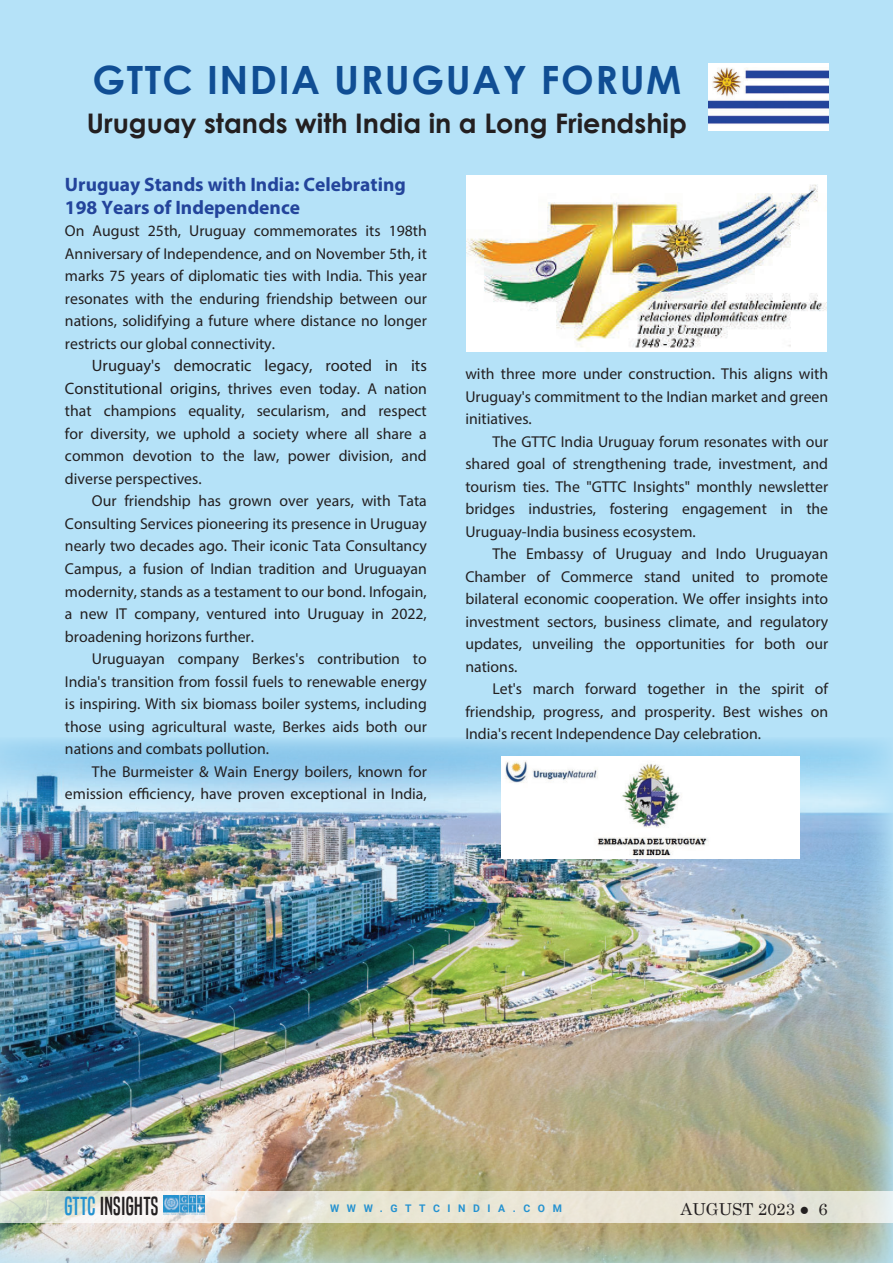
<style>
.page{position:relative;width:893px;height:1263px;background:#b5e2f8}
.page>*{position:absolute;margin:0;border:0;box-sizing:border-box;transform-origin:0 0}
.t1{font:700 39px "Century Gothic";letter-spacing:.04em;color:#104e94}
.t2{font:700 27px "Century Gothic";color:#231f20}
.t3{font:24.3px "Built Titling Rg";letter-spacing:.02em;color:#231f20}
.t4{font:700 19.5px/23.4px "Myriad Pro";color:#23449b}
.t5{font:16.5px "Myriad Pro";color:#231f20}
.t6{font:16.5px "Century Schoolbook";color:#231f20}
.t7{font:15.75px/22.5px "Myriad Pro";color:#231f20;text-align:justify}
.t8{font:700 10.5px "Roboto";letter-spacing:.72em;color:#2592d0}
.s1{font-size:16.5px}
.s2{color:#2492d0}
</style>
<div class="page">
<img style="left:0;top:739px;width:893px;height:524px">
<img style="left:709px;top:64px;width:119px;height:67px">
<img style="left:501px;top:757px;width:298px;height:101px">
<img style="left:467px;top:176px;width:360px;height:175px">
<svg style="left:0;top:1191px;width:893px;height:31px;fill:#e9e6d7"></svg>
<h1 class="t1" style="left:92px;top:65px;width:590px">GTTC INDIA URUGUAY FORUM</h1>
<h2 class="t2" style="left:87px;top:112px;width:601px">Uruguay stands with India in a Long Friendship</h2>
<p class="t4" style="left:65px;top:174px;width:342px">Uruguay Stands with India: Celebrating<br>198 Years of Independence</p>
<p class="t7" style="left:65px;top:221px;width:363px">On August 25th, Uruguay commemorates its 198th Anniversary of Independence, and on November 5th, it marks 75 years of diplomatic ties with India. This year resonates with the enduring friendship between our nations, solidifying a future where distance no longer restricts our global connectivity.</p>
<p class="t5" style="left:92px;top:359px;width:336px">Uruguay's democratic legacy, rooted in its</p>
<p class="t7" style="left:65px;top:379px;width:363px"><span class="s1">Constitutional origins,</span> thrives even today. A nation that champions equality, secularism, and respect for diversity, we uphold a society where all share a common devotion to the law, power division, and diverse perspectives.</p>
<p class="t7" style="left:65px;top:491px;width:363px;text-indent:27px">Our friendship has grown over years, with Tata Consulting Services pioneering its presence in Uruguay nearly two decades ago. Their iconic Tata Consultancy Campus, a fusion of Indian tradition and Uruguayan modernity, stands as a testament to our bond. Infogain, a new IT company, ventured into Uruguay in 2022, broadening horizons further.</p>
<p class="t7" style="left:65px;top:649px;width:363px;text-indent:27px">Uruguayan company Berkes's contribution to India's transition from fossil fuels to renewable energy is inspiring. With six biomass boiler systems, including those using agricultural waste, Berkes aids both our nations and combats pollution.</p>
<p class="t7" style="left:65px;top:761px;width:363px;text-align:right">The Burmeister &amp; Wain Energy boilers, known for emission efficiency, have proven exceptional in India,</p>
<p class="t7" style="left:465px;top:364px;width:364px">with three more under construction. This aligns with Uruguay's commitment to the Indian market and green initiatives.</p>
<p class="t7" style="left:465px;top:431px;width:364px;text-indent:27px">The GTTC India Uruguay forum resonates with our shared goal of strengthening trade, investment, and tourism ties. The "GTTC Insights" monthly newsletter bridges industries, fostering engagement in the Uruguay-India business ecosystem.</p>
<p class="t7" style="left:465px;top:544px;width:364px;text-indent:27px">The Embassy of Uruguay and Indo Uruguayan Chamber of Commerce stand united to promote bilateral economic cooperation. We offer insights into investment sectors, business climate, and regulatory updates, unveiling the opportunities for both our nations.</p>
<p class="t7" style="left:465px;top:679px;width:364px;text-indent:27px">Let's march forward together in the spirit of friendship, progress, and prosperity. Best wishes on India's recent Independence Day celebration.</p>
<h3 class="t3" style="left:64px;top:1192px;width:96px"><span class="s2">GTTC</span> INSIGHTS</h3>
<p class="t8" style="left:330px;top:1202px;width:233px">WWW.GTTCINDIA.COM</p>
<p class="t6" style="left:680px;top:1195px;width:149px">AUGUST 2023 ● 6</p>
</div>
